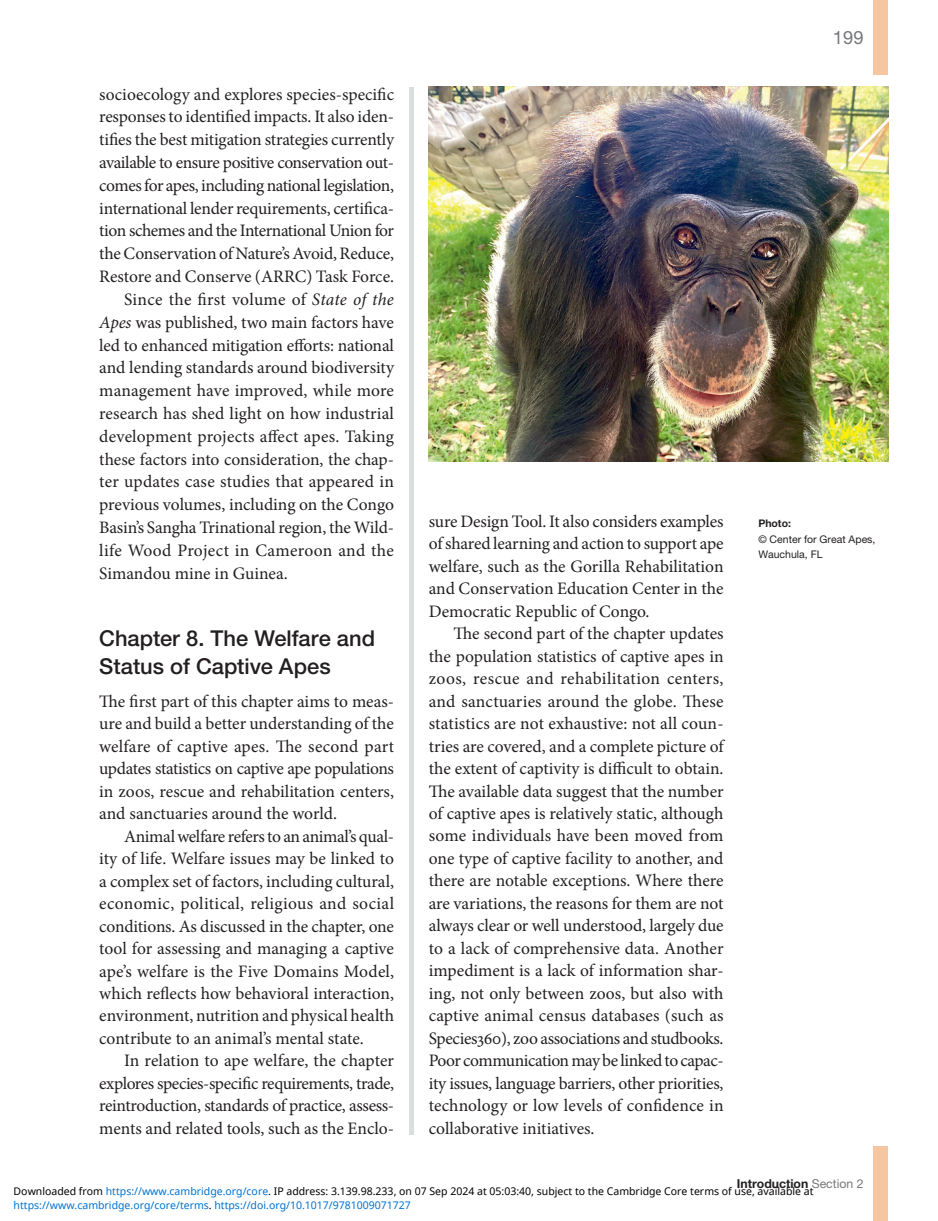
<style>
.page{position:relative;width:938px;height:1221px;background:#fff}
.page>*{position:absolute;margin:0;border:0;box-sizing:border-box;transform-origin:0 0}
.t1{font:500 21.88px/28px "Helvetica Neue LT Pro";color:#231f20}
.t2{font:18.38px "Helvetica Neue LT Pro";color:#76787b}
.t3{font:17.5px/22.4px "Minion Pro";letter-spacing:-.005em;color:#231f20;text-align:justify}
.t4{font:17.5px "Minion Pro";letter-spacing:.015em;color:#231f20}
.t5{font:17.5px "Minion Pro";letter-spacing:-.025em;color:#231f20}
.t6{font:17.5px "Minion Pro";letter-spacing:-.03em;color:#231f20}
.t7{font:700 12.25px "Helvetica Neue LT Pro";color:#231f20}
.t8{font:10.5px "Noto Sans";color:#000}
.t9{font:10.5px "Noto Sans";color:#0172cf}
.t10{font:10.5px/15.8px "Helvetica Neue LT Pro";color:#231f20}
.t11{font:700 10.5px "Helvetica Neue LT Pro";color:#231f20}
.s1{font-style:italic}
.s2{font-weight:400;color:#76787b}
.s3{color:#0172cf}
.s4{color:#000}
</style>
<div class="page">
<div style="left:409px;top:87px;width:5px;height:1047px;background:#dcdddf"></div>
<div style="left:873px;top:0;width:15px;height:74px;background:#f6c6a1"></div>
<div style="left:873px;top:1146px;width:15px;height:74px;background:#f6c6a1"></div>
<img style="left:429px;top:87px;width:459px;height:374px">
<p class="t3" style="left:99px;top:83px;width:296px">socioecology and explores species-specific</p>
<p class="t3" style="left:99px;top:106px;width:296px">responses to identified impacts. It also iden-</p>
<p class="t3" style="left:99px;top:128px;width:296px">tifies the best mitigation strategies currently</p>
<p class="t5" style="left:99px;top:151px;width:296px">available to ensure positive conservation out-</p>
<p class="t5" style="left:99px;top:173px;width:296px">comes for apes, including national legislation,</p>
<p class="t3" style="left:99px;top:197px;width:296px">international lender requirements, certifica-</p>
<p class="t6" style="left:99px;top:219px;width:296px">tion schemes and the International Union for</p>
<p class="t3" style="left:99px;top:242px;width:296px">the Conservation of Nature’s Avoid, Reduce,</p>
<p class="t3" style="left:99px;top:265px;width:296px">Restore and Conserve (ARRC) Task Force.</p>
<p class="t4" style="left:124px;top:287px;width:271px">Since the first volume of <span class="s1">State of the</span></p>
<p class="t3" style="left:99px;top:311px;width:296px"><span class="s1">Apes</span> was published, two main factors have</p>
<p class="t3" style="left:99px;top:334px;width:296px">led to enhanced mitigation efforts: national</p>
<p class="t3" style="left:99px;top:356px;width:296px">and lending standards around biodiversity</p>
<p class="t3" style="left:99px;top:379px;width:296px">management have improved, while more</p>
<p class="t3" style="left:99px;top:402px;width:296px">research has shed light on how industrial</p>
<p class="t4" style="left:99px;top:424px;width:296px">development projects affect apes. Taking</p>
<p class="t3" style="left:99px;top:448px;width:296px">these factors into consideration, the chap-</p>
<p class="t3" style="left:99px;top:470px;width:296px">ter updates case studies that appeared in</p>
<p class="t3" style="left:99px;top:493px;width:296px">previous volumes, including on the Congo</p>
<p class="t3" style="left:99px;top:516px;width:294px">Basin’s Sangha Trinational region, the Wild-</p>
<p class="t4" style="left:99px;top:538px;width:296px">life Wood Project in Cameroon and the</p>
<p class="t3" style="left:99px;top:562px;width:190px">Simandou mine in Guinea.</p>
<p class="t1" style="left:99px;top:624px;width:277px">Chapter 8. The Welfare and<br>Status of Captive Apes</p>
<p class="t3" style="left:99px;top:690px;width:296px">The first part of this chapter aims to meas&shy;ure and build a better understanding of the welfare of captive apes. The second part updates statistics on captive ape populations in zoos, rescue and rehabilitation centers, and sanctuaries around the world.</p>
<p class="t3" style="left:99px;top:824px;width:296px;text-indent:25px">Animal welfare refers to an animal’s qual&shy;ity of life. Welfare issues may be linked to a complex set of factors, including cultural, economic, political, religious and social conditions. As discussed in the chapter, one tool for assessing and managing a captive ape’s welfare is the Five Domains Model, which reflects how behavioral interaction, environment, nutrition and physical health contribute to an animal’s mental state.</p>
<p class="t3" style="left:99px;top:1049px;width:296px;text-indent:25px">In relation to ape welfare, the chapter explores species-specific requirements, trade, reintroduction, standards of practice, assess&shy;ments and related tools, such as the Enclo-</p>
<p class="t2" style="left:833px;top:26px;width:32px">199</p>
<p class="t3" style="left:429px;top:510px;width:296px">sure Design Tool. It also considers examples of shared learning and action to support ape welfare, such as the Gorilla Rehabilitation and Conservation Education Center in the Democratic Republic of Congo.</p>
<p class="t3" style="left:429px;top:622px;width:296px;text-indent:25px">The second part of the chapter updates the population statistics of captive apes in zoos, rescue and rehabilitation centers, and sanctuaries around the globe. These statistics are not exhaustive: not all coun&shy;tries are covered, and a complete picture of the extent of captivity is difficult to obtain.<br>The available data suggest that the number of captive apes is relatively static, although some individuals have been moved from one type of captive facility to another, and there are notable exceptions. Where there are variations, the reasons for them are not always clear or well understood, largely due to a lack of comprehensive data. Another impediment is a lack of information shar&shy;ing, not only between zoos, but also with captive animal census databases (such as Species360), zoo associations and studbooks.<br>Poor communication may be linked to capac&shy;ity issues, language barriers, other priorities, technology or low levels of confidence in collaborative initiatives.</p>
<p class="t11" style="left:758px;top:516px;width:34px">Photo:</p>
<p class="t10" style="left:758px;top:530px;width:119px">© Center for Great Apes,<br>Wauchula, FL</p>
<p class="t7" style="left:737px;top:1176px;width:128px">Introduction <span class="s2">Section 2</span></p>
<p class="t8" style="left:14px;top:1183px;width:801px">Downloaded from <span class="s3">https://www.cambridge.org/core</span>. IP address: 3.139.98.233, on 07 Sep 2024 at 05:03:40, subject to the Cambridge Core terms of use, available at</p>
<p class="t9" style="left:14px;top:1197px;width:399px">https://www.cambridge.org/core/terms<span class="s4">.</span> https://doi.org/10.1017/9781009071727</p>
</div>
